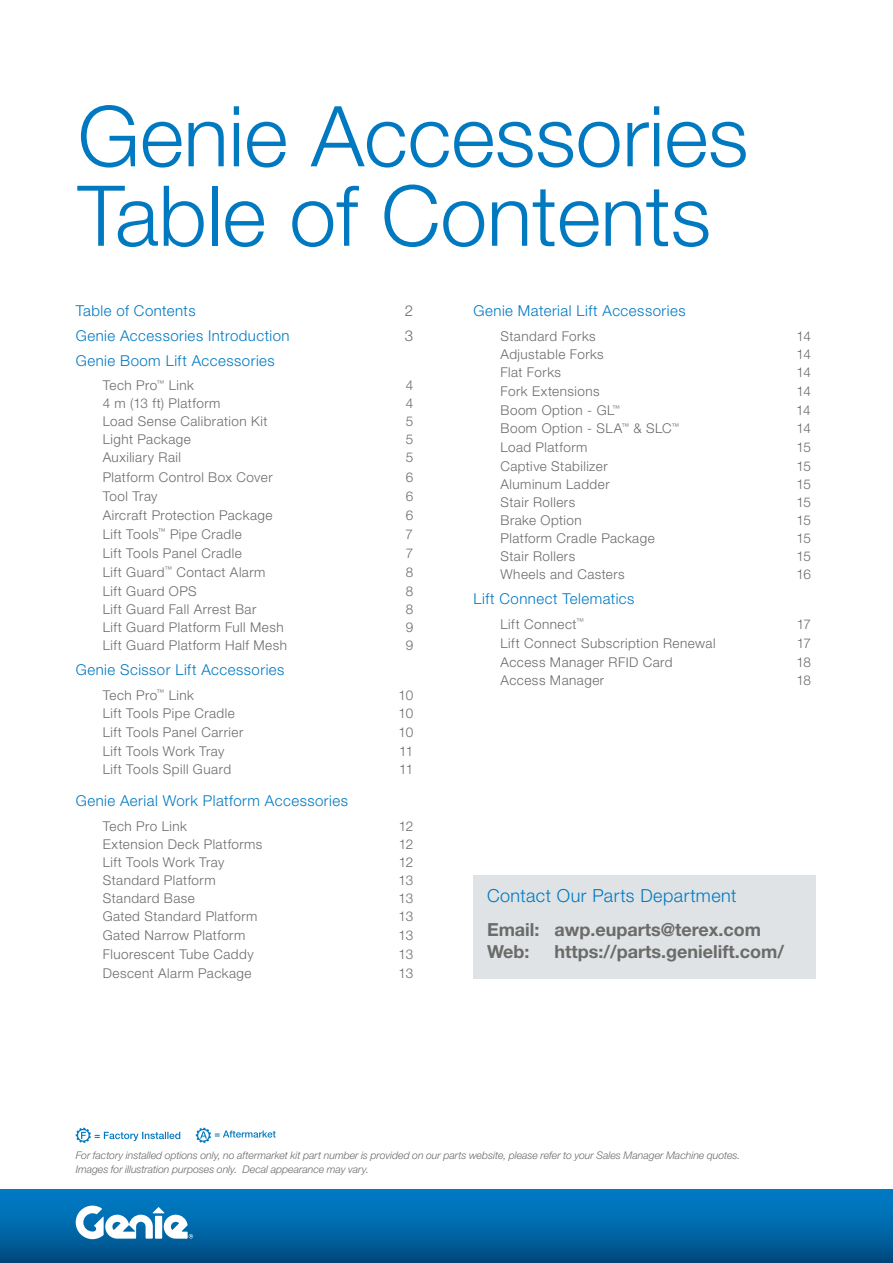
<style>
.page{position:relative;width:893px;height:1263px;background:#fff}
.page>*{position:absolute;margin:0;border:0;box-sizing:border-box;transform-origin:0 0}
.t1{font:300 84px/79.5px "Helvetica Neue LT Std";color:#0079c1}
.t2{font:700 18px/21.9px "Helvetica Neue LT Std";color:#6b6b69}
.t3{font:300 18px "Helvetica Neue LT Std";letter-spacing:.025em;color:#0079c1}
.t4{font:300 15px "Helvetica Neue LT Std";letter-spacing:.03em;color:#0079c1}
.t5{font:300 15px "Helvetica Neue LT Std";color:#6b6b69}
.t6{font:300 13.5px "Helvetica Neue LT Std";letter-spacing:.035em;color:#6b6b69}
.t7{font:italic 300 10.5px/13.5px "Helvetica Neue LT Std";color:#6b6b69}
</style>
<div class="page">
<div style="left:0;top:1189px;width:893px;height:74px;background:linear-gradient(to bottom,#0081cd,#004c83)"></div>
<svg style="left:76px;top:1205px;width:117px;height:34px"></svg>
<div style="left:473px;top:876px;width:343px;height:103px;background:#dfe3e5"></div>
<svg style="left:76px;top:1128px;width:104px;height:15px"></svg>
<svg style="left:196px;top:1128px;width:80px;height:15px"></svg>
<h1 class="t1" style="left:78px;top:95px;width:672px">Genie Accessories<br>Table of Contents</h1>
<p class="t4" style="left:76px;top:302px;width:121px">Table of Contents</p>
<p class="t5" style="left:405px;top:302px;width:10px">2</p>
<p class="t4" style="left:76px;top:326px;width:215px">Genie Accessories Introduction</p>
<p class="t5" style="left:405px;top:326px;width:10px">3</p>
<p class="t4" style="left:76px;top:351px;width:201px">Genie Boom Lift Accessories</p>
<p class="t6" style="left:103px;top:377px;width:93px">Tech Pro<sup>™</sup> Link</p>
<p class="t6" style="left:406px;top:377px;width:9px">4</p>
<p class="t6" style="left:103px;top:395px;width:119px">4 m (13 ft) Platform</p>
<p class="t6" style="left:406px;top:395px;width:9px">4</p>
<p class="t6" style="left:103px;top:413px;width:166px">Load Sense Calibration Kit</p>
<p class="t6" style="left:406px;top:413px;width:9px">5</p>
<p class="t6" style="left:103px;top:431px;width:90px">Light Package</p>
<p class="t6" style="left:406px;top:431px;width:9px">5</p>
<p class="t6" style="left:103px;top:449px;width:80px">Auxiliary Rail</p>
<p class="t6" style="left:406px;top:449px;width:9px">5</p>
<p class="t6" style="left:103px;top:468px;width:171px">Platform Control Box Cover</p>
<p class="t6" style="left:406px;top:468px;width:9px">6</p>
<p class="t6" style="left:103px;top:487px;width:56px">Tool Tray</p>
<p class="t6" style="left:406px;top:487px;width:9px">6</p>
<p class="t6" style="left:103px;top:507px;width:171px">Aircraft Protection Package</p>
<p class="t6" style="left:406px;top:507px;width:9px">6</p>
<p class="t6" style="left:103px;top:526px;width:141px">Lift Tools<sup>™</sup> Pipe Cradle</p>
<p class="t6" style="left:405px;top:526px;width:9px">7</p>
<p class="t6" style="left:103px;top:545px;width:141px">Lift Tools Panel Cradle</p>
<p class="t6" style="left:406px;top:545px;width:9px">7</p>
<p class="t6" style="left:103px;top:564px;width:164px">Lift Guard<sup>™</sup> Contact Alarm</p>
<p class="t6" style="left:406px;top:564px;width:9px">8</p>
<p class="t6" style="left:103px;top:583px;width:96px">Lift Guard OPS</p>
<p class="t6" style="left:406px;top:583px;width:9px">8</p>
<p class="t6" style="left:103px;top:601px;width:155px">Lift Guard Fall Arrest Bar</p>
<p class="t6" style="left:406px;top:601px;width:9px">8</p>
<p class="t6" style="left:103px;top:619px;width:182px">Lift Guard Platform Full Mesh</p>
<p class="t6" style="left:406px;top:619px;width:9px">9</p>
<p class="t6" style="left:103px;top:637px;width:186px">Lift Guard Platform Half Mesh</p>
<p class="t6" style="left:406px;top:637px;width:9px">9</p>
<p class="t4" style="left:76px;top:660px;width:210px">Genie Scissor Lift Accessories</p>
<p class="t6" style="left:103px;top:686px;width:93px">Tech Pro<sup>™</sup> Link</p>
<p class="t6" style="left:399px;top:686px;width:16px">10</p>
<p class="t6" style="left:103px;top:704px;width:134px">Lift Tools Pipe Cradle</p>
<p class="t6" style="left:399px;top:704px;width:16px">10</p>
<p class="t6" style="left:103px;top:723px;width:142px">Lift Tools Panel Carrier</p>
<p class="t6" style="left:399px;top:723px;width:16px">10</p>
<p class="t6" style="left:103px;top:743px;width:123px">Lift Tools Work Tray</p>
<p class="t6" style="left:399px;top:743px;width:15px">11</p>
<p class="t6" style="left:103px;top:761px;width:130px">Lift Tools Spill Guard</p>
<p class="t6" style="left:399px;top:761px;width:15px">11</p>
<p class="t4" style="left:76px;top:791px;width:274px">Genie Aerial Work Platform Accessories</p>
<p class="t6" style="left:103px;top:818px;width:86px">Tech Pro Link</p>
<p class="t6" style="left:399px;top:818px;width:16px">12</p>
<p class="t6" style="left:103px;top:836px;width:161px">Extension Deck Platforms</p>
<p class="t6" style="left:399px;top:836px;width:16px">12</p>
<p class="t6" style="left:103px;top:854px;width:123px">Lift Tools Work Tray</p>
<p class="t6" style="left:399px;top:854px;width:16px">12</p>
<p class="t6" style="left:103px;top:872px;width:114px">Standard Platform</p>
<p class="t6" style="left:399px;top:872px;width:16px">13</p>
<p class="t6" style="left:103px;top:890px;width:94px">Standard Base</p>
<p class="t6" style="left:399px;top:890px;width:16px">13</p>
<p class="t6" style="left:103px;top:908px;width:156px">Gated Standard Platform</p>
<p class="t6" style="left:399px;top:908px;width:16px">13</p>
<p class="t6" style="left:103px;top:927px;width:144px">Gated Narrow Platform</p>
<p class="t6" style="left:399px;top:927px;width:16px">13</p>
<p class="t6" style="left:103px;top:946px;width:152px">Fluorescent Tube Caddy</p>
<p class="t6" style="left:399px;top:946px;width:16px">13</p>
<p class="t6" style="left:103px;top:965px;width:150px">Descent Alarm Package</p>
<p class="t6" style="left:399px;top:965px;width:16px">13</p>
<p class="t4" style="left:473px;top:302px;width:214px">Genie Material Lift Accessories</p>
<p class="t6" style="left:500px;top:328px;width:97px">Standard Forks</p>
<p class="t6" style="left:797px;top:328px;width:16px">14</p>
<p class="t6" style="left:500px;top:346px;width:105px">Adjustable Forks</p>
<p class="t6" style="left:797px;top:346px;width:16px">14</p>
<p class="t6" style="left:500px;top:364px;width:62px">Flat Forks</p>
<p class="t6" style="left:797px;top:364px;width:16px">14</p>
<p class="t6" style="left:500px;top:383px;width:101px">Fork Extensions</p>
<p class="t6" style="left:797px;top:383px;width:16px">14</p>
<p class="t6" style="left:500px;top:402px;width:121px">Boom Option - GL<sup>™</sup></p>
<p class="t6" style="left:796px;top:402px;width:16px">14</p>
<p class="t6" style="left:500px;top:420px;width:180px">Boom Option - SLA<sup>™</sup> &amp; SLC<sup>™</sup></p>
<p class="t6" style="left:797px;top:420px;width:16px">14</p>
<p class="t6" style="left:500px;top:439px;width:88px">Load Platform</p>
<p class="t6" style="left:796px;top:439px;width:16px">15</p>
<p class="t6" style="left:500px;top:458px;width:109px">Captive Stabilizer</p>
<p class="t6" style="left:796px;top:458px;width:16px">15</p>
<p class="t6" style="left:500px;top:476px;width:111px">Aluminum Ladder</p>
<p class="t6" style="left:796px;top:476px;width:16px">15</p>
<p class="t6" style="left:500px;top:494px;width:76px">Stair Rollers</p>
<p class="t6" style="left:796px;top:494px;width:16px">15</p>
<p class="t6" style="left:500px;top:512px;width:83px">Brake Option</p>
<p class="t6" style="left:796px;top:512px;width:16px">15</p>
<p class="t6" style="left:500px;top:530px;width:156px">Platform Cradle Package</p>
<p class="t6" style="left:796px;top:530px;width:16px">15</p>
<p class="t6" style="left:500px;top:548px;width:76px">Stair Rollers</p>
<p class="t6" style="left:796px;top:548px;width:16px">15</p>
<p class="t6" style="left:500px;top:566px;width:126px">Wheels and Casters</p>
<p class="t6" style="left:796px;top:566px;width:16px">16</p>
<p class="t4" style="left:473px;top:589px;width:163px">Lift Connect Telematics</p>
<p class="t6" style="left:500px;top:616px;width:85px">Lift Connect<sup>™</sup></p>
<p class="t6" style="left:797px;top:616px;width:16px">17</p>
<p class="t6" style="left:500px;top:635px;width:217px">Lift Connect Subscription Renewal</p>
<p class="t6" style="left:797px;top:635px;width:16px">17</p>
<p class="t6" style="left:500px;top:654px;width:174px">Access Manager RFID Card</p>
<p class="t6" style="left:796px;top:654px;width:16px">18</p>
<p class="t6" style="left:500px;top:672px;width:105px">Access Manager</p>
<p class="t6" style="left:796px;top:672px;width:16px">18</p>
<h2 class="t3" style="left:487px;top:885px;width:251px">Contact Our Parts Department</h2>
<h2 class="t2" style="left:487px;top:918px;width:276px">Email: awp.euparts@terex.com<br>Web:</h2>
<h2 class="t2" style="left:554px;top:940px;width:231px">https://parts.genielift.com/</h2>
<p class="t7" style="left:76px;top:1148px;width:666px">For factory installed options only, no aftermarket kit part number is provided on our parts website, please refer to your Sales Manager Machine quotes.<br>Images for illustration purposes only. Decal appearance may vary.</p>
</div>
